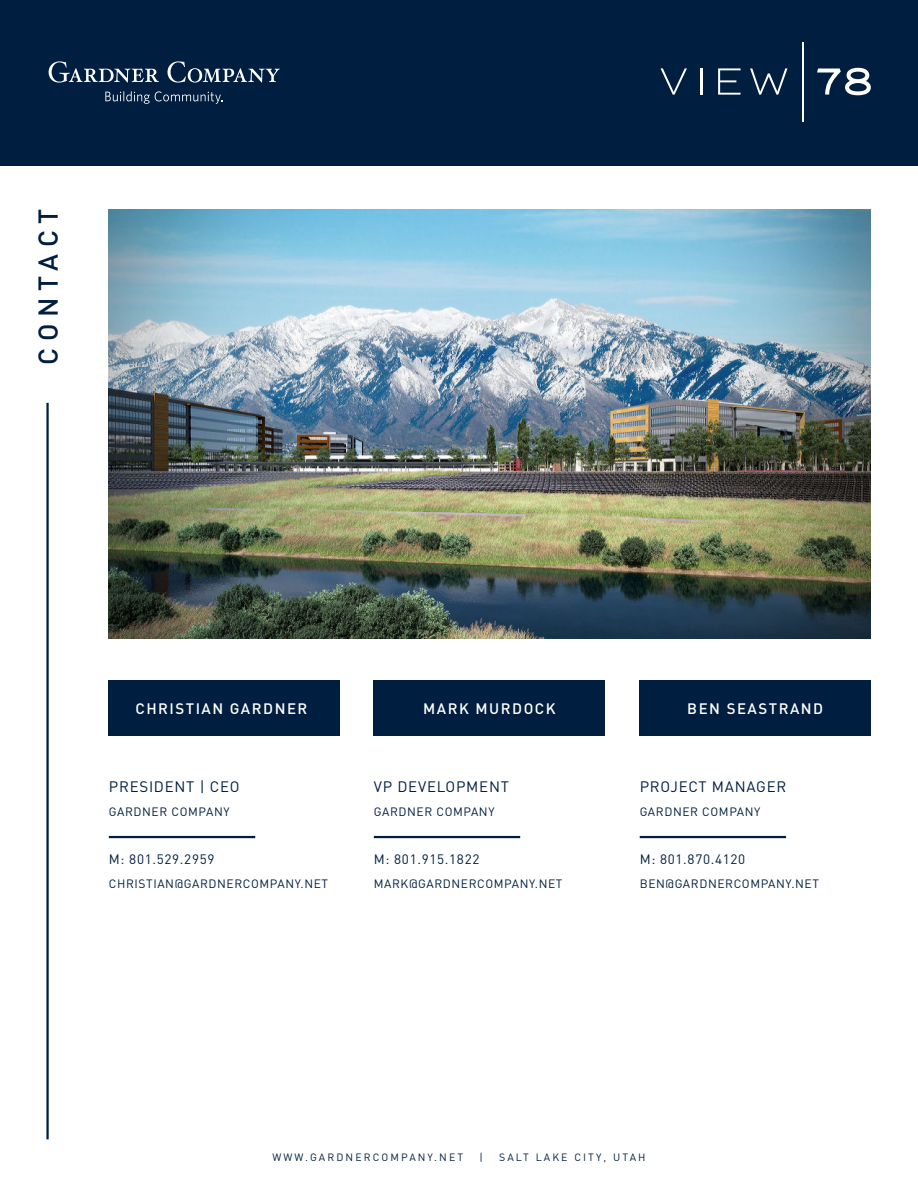
<style>
.page{position:relative;width:918px;height:1188px;background:#fff}
.page>*{position:absolute;margin:0;border:0;box-sizing:border-box;transform-origin:0 0}
.t1{font:500 27px "DIN";letter-spacing:.245em;color:#001e40}
.t2{font:15px "DIN";letter-spacing:.05em;color:#001e40}
.t3{font:500 15px "DIN";letter-spacing:.1em;color:#fff}
.t4{font:13.5px "DIN";letter-spacing:.05em;color:#001e40}
.t5{font:12px "DIN";letter-spacing:.05em;color:#001e40}
.t6{font:10.5px "DIN";letter-spacing:.2em;color:#001e40}
</style>
<div class="page">
<div style="left:0;top:0;width:918px;height:165px;background:#001e40"></div>
<hr style="left:46px;top:403px;width:3px;height:736px;background:#001e40">
<hr style="left:802px;top:42px;width:2px;height:79px;background:#fff">
<svg style="left:661px;top:68px;width:26px;height:27px"></svg>
<hr style="left:701px;top:68px;width:2px;height:27px;background:#fff">
<svg style="left:718px;top:68px;width:23px;height:27px"></svg>
<svg style="left:750px;top:68px;width:37px;height:27px"></svg>
<svg style="left:817px;top:68px;width:54px;height:27px"></svg>
<svg style="left:49px;top:61px;width:110px;height:22px"></svg>
<svg style="left:168px;top:61px;width:112px;height:22px"></svg>
<svg style="left:105px;top:91px;width:118px;height:13px"></svg>
<div style="left:640px;top:680px;width:231px;height:55px;background:#001e40"></div>
<div style="left:108px;top:680px;width:231px;height:55px;background:#001e40"></div>
<div style="left:374px;top:680px;width:231px;height:55px;background:#001e40"></div>
<img style="left:109px;top:209px;width:762px;height:429px">
<hr style="left:109px;top:836px;width:146px;height:2px;background:#001e40">
<hr style="left:374px;top:836px;width:146px;height:2px;background:#001e40">
<hr style="left:640px;top:836px;width:146px;height:2px;background:#001e40">
<h1 class="t1" style="left:33px;top:365px;width:158px;rotate:-90deg">CONTACT</h1>
<p class="t3" style="left:135px;top:700px;width:173px">CHRISTIAN GARDNER</p>
<p class="t3" style="left:423px;top:700px;width:134px">MARK MURDOCK</p>
<p class="t3" style="left:687px;top:700px;width:137px">BEN SEASTRAND</p>
<p class="t2" style="left:109px;top:780px;width:132px">PRESIDENT | CEO</p>
<p class="t5" style="left:109px;top:806px;width:122px">GARDNER COMPANY</p>
<p class="t4" style="left:109px;top:853px;width:107px">M: 801.529.2959</p>
<p class="t5" style="left:109px;top:878px;width:221px">CHRISTIAN@GARDNERCOMPANY.NET</p>
<p class="t2" style="left:374px;top:780px;width:137px">VP DEVELOPMENT</p>
<p class="t5" style="left:374px;top:806px;width:122px">GARDNER COMPANY</p>
<p class="t4" style="left:374px;top:853px;width:107px">M: 801.915.1822</p>
<p class="t5" style="left:374px;top:878px;width:190px">MARK@GARDNERCOMPANY.NET</p>
<p class="t2" style="left:640px;top:780px;width:148px">PROJECT MANAGER</p>
<p class="t5" style="left:640px;top:806px;width:122px">GARDNER COMPANY</p>
<p class="t4" style="left:640px;top:853px;width:107px">M: 801.870.4120</p>
<p class="t5" style="left:640px;top:878px;width:181px">BEN@GARDNERCOMPANY.NET</p>
<p class="t6" style="left:273px;top:1153px;width:192px">WWW.GARDNERCOMPANY.NET</p>
<p class="t6" style="left:479px;top:1153px;width:5px">|</p>
<p class="t6" style="left:499px;top:1153px;width:148px">SALT LAKE CITY, UTAH</p>
</div>
